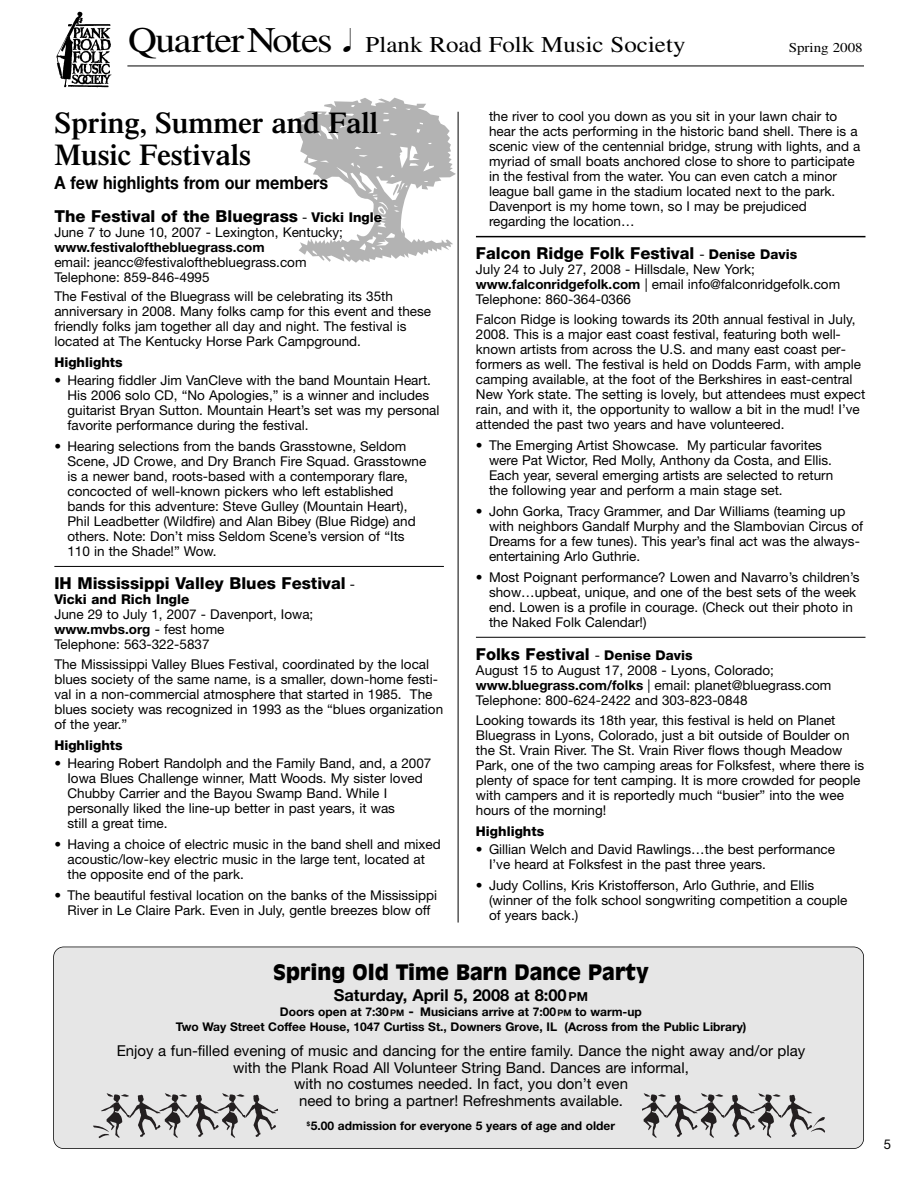
<style>
.page{position:relative;width:918px;height:1188px;background:#fff}
.page>*{position:absolute;margin:0;border:0;box-sizing:border-box;transform-origin:0 0}
.t1{font:600 30px/31.5px "Times";color:#000}
.t2{font:22.5px "Times";color:#000;scale:1.11 1}
.t3{font:900 21px "Antique Olive";color:#000}
.t4{font:700 18px "Helvetica Neue";color:#000;scale:.9 1}
.t5{font:800 16.5px "Helvetica Neue";color:#000}
.t6{font:700 16.5px "Helvetica Neue";color:#000}
.t7{font:15px/16.5px "Helvetica Neue";color:#000;text-align:center}
.t8{font:13.5px/15px "Helvetica Neue";color:#000}
.t9{font:800 13.5px "Helvetica Neue";color:#000}
.t10{font:700 13.5px "Helvetica Neue";color:#000}
.t11{font:13.5px "Times";color:#000;scale:1.11 1}
.t12{font:700 12px/15px "Helvetica Neue";color:#000;text-align:center}
.s1{font-size:36px}
.s2{font-weight:400;font-size:13.5px}
.s3{font-size:13.5px}
.s4{font-weight:700}
.s5{font-size:12.3px}
.s6{font-size:9px}
</style>
<div class="page">
<img style="left:57px;top:11px;width:54px;height:77px">
<hr style="left:127px;top:66px;width:737px;height:1px;background:#000">
<hr style="left:54px;top:566px;width:390px;height:1px;background:#000">
<hr style="left:458px;top:112px;width:1px;height:811px;background:#000">
<div style="left:54px;top:947px;width:809px;height:201px;background:#e6e6e6;border-radius:10px"></div>
<div style="left:53px;top:947px;width:811px;height:202px;border:2px solid #000;border-radius:10px"></div>
<svg style="left:93px;top:1093px;width:184px;height:45px"></svg>
<svg style="left:643px;top:1093px;width:182px;height:45px"></svg>
<hr style="left:476px;top:236px;width:390px;height:1px;background:#000">
<hr style="left:476px;top:637px;width:390px;height:1px;background:#000">
<h2 class="t2" style="left:128px;top:37px;width:504px"><span class="s1">QuarterNotes</span> Plank Road Folk Music Society</h2>
<p class="t11" style="left:789px;top:43px;width:68px">Spring 2008</p>
<h1 class="t1" style="left:54px;top:110px;width:325px">Spring, Summer and Fall<br>Music Festivals</h1>
<h3 class="t4" style="left:54px;top:176px;width:306px">A few highlights from our members</h3>
<p class="t5" style="left:54px;top:210px;width:329px">The Festival of the Bluegrass <span class="s2">-</span> <span class="s3">Vicki Ingle</span></p>
<p class="t8" style="left:54px;top:226px;width:290px">June 7 to June 10, 2007 - Lexington, Kentucky;</p>
<p class="t10" style="left:54px;top:242px;width:212px">www.festivalofthebluegrass.com</p>
<p class="t8" style="left:54px;top:256px;width:254px">email: jeancc@festivalofthebluegrass.com<br>Telephone: 859-846-4995</p>
<p class="t8" style="left:54px;top:290px;width:378px">The Festival of the Bluegrass will be celebrating its 35th anniversary in 2008. Many folks camp for this event and these friendly folks jam together all day and night. The festival is located at The Kentucky Horse Park Campground.</p>
<p class="t9" style="left:54px;top:358px;width:70px">Highlights</p>
<p class="t8" style="left:67px;top:374px;width:374px;text-indent:-13px">• Hearing fiddler Jim VanCleve with the band Mountain Heart.<br>His 2006 solo CD, “No Apologies,” is a winner and includes guitarist Bryan Sutton. Mountain Heart’s set was my personal favorite performance during the festival.</p>
<p class="t8" style="left:67px;top:440px;width:360px;text-indent:-13px">• Hearing selections from the bands Grasstowne, Seldom Scene, JD Crowe, and Dry Branch Fire Squad. Grasstowne is a newer band, roots-based with a contemporary flare, concocted of well-known pickers who left established bands for this adventure: Steve Gulley (Mountain Heart), Phil Leadbetter (Wildfire) and Alan Bibey (Blue Ridge) and others. Note: Don’t miss Seldom Scene’s version of “Its 110 in the Shade!” Wow.</p>
<p class="t5" style="left:54px;top:578px;width:302px">IH Mississippi Valley Blues Festival <span class="s2">-</span></p>
<p class="t9" style="left:54px;top:595px;width:137px">Vicki and Rich Ingle</p>
<p class="t8" style="left:54px;top:608px;width:261px">June 29 to July 1, 2007 - Davenport, Iowa; <span class="s4">www.mvbs.org</span> - fest home<br>Telephone: 563-322-5837</p>
<p class="t8" style="left:54px;top:658px;width:390px">The Mississippi Valley Blues Festival, coordinated by the local blues society of the same name, is a smaller, down-home festi&shy;val in a non-commercial atmosphere that started in 1985. The blues society was recognized in 1993 as the “blues organization of the year.”</p>
<p class="t9" style="left:54px;top:740px;width:70px">Highlights</p>
<p class="t8" style="left:67px;top:757px;width:366px;text-indent:-13px">• Hearing Robert Randolph and the Family Band, and, a 2007<br>Iowa Blues Challenge winner, Matt Woods. My sister loved Chubby Carrier and the Bayou Swamp Band. While I personally liked the line-up better in past years, it was<br>still a great time.</p>
<p class="t8" style="left:67px;top:838px;width:375px;text-indent:-13px">• Having a choice of electric music in the band shell and mixed acoustic/low-key electric music in the large tent, located at the opposite end of the park.</p>
<p class="t8" style="left:54px;top:889px;width:384px;text-align:center">• The beautiful festival location on the banks of the Mississippi<br>River in Le Claire Park. Even in July, gentle breezes blow off</p>
<p class="t8" style="left:489px;top:110px;width:373px">the river to cool you down as you sit in your lawn chair to hear the acts performing in the historic band shell. There is a scenic view of the centennial bridge, strung with lights, and a myriad of small boats anchored close to shore to participate in the festival from the water. You can even catch a minor league ball game in the stadium located next to the park.<br>Davenport is my home town, so I may be prejudiced regarding the location…</p>
<p class="t5" style="left:476px;top:248px;width:323px">Falcon Ridge Folk Festival <span class="s2">-</span> <span class="s3">Denise Davis</span></p>
<p class="t8" style="left:476px;top:263px;width:366px">July 24 to July 27, 2008 - Hillsdale, New York; <span class="s4">www.falconridgefolk.com</span> | email info@falconridgefolk.com<br>Telephone: 860-364-0366</p>
<p class="t8" style="left:476px;top:313px;width:391px">Falcon Ridge is looking towards its 20th annual festival in July, 2008. This is a major east coast festival, featuring both well&shy;known artists from across the U.S. and many east coast per&shy;formers as well. The festival is held on Dodds Farm, with ample camping available, at the foot of the Berkshires in east-central New York state. The setting is lovely, but attendees must expect rain, and with it, the opportunity to wallow a bit in the mud! I’ve attended the past two years and have volunteered.</p>
<p class="t8" style="left:489px;top:439px;width:346px;text-indent:-13px">• The Emerging Artist Showcase. My particular favorites were Pat Wictor, Red Molly, Anthony da Costa, and Ellis.<br>Each year, several emerging artists are selected to return the following year and perform a main stage set.</p>
<p class="t8" style="left:489px;top:505px;width:376px;text-indent:-13px">• John Gorka, Tracy Grammer, and Dar Williams (teaming up with neighbors Gandalf Murphy and the Slambovian Circus of Dreams for a few tunes). This year’s final act was the always&shy;entertaining Arlo Guthrie.</p>
<p class="t8" style="left:489px;top:571px;width:372px;text-indent:-13px">• Most Poignant performance? Lowen and Navarro’s children’s show…upbeat, unique, and one of the best sets of the week end. Lowen is a profile in courage. (Check out their photo in the Naked Folk Calendar!)</p>
<p class="t5" style="left:476px;top:648px;width:218px">Folks Festival <span class="s2">-</span> <span class="s3">Denise Davis</span></p>
<p class="t8" style="left:476px;top:664px;width:357px">August 15 to August 17, 2008 - Lyons, Colorado; <span class="s4">www.bluegrass.com/folks</span> | email: planet@bluegrass.com<br>Telephone: 800-624-2422 and 303-823-0848</p>
<p class="t8" style="left:476px;top:714px;width:390px">Looking towards its 18th year, this festival is held on Planet Bluegrass in Lyons, Colorado, just a bit outside of Boulder on the St. Vrain River. The St. Vrain River flows though Meadow Park, one of the two camping areas for Folksfest, where there is plenty of space for tent camping. It is more crowded for people with campers and it is reportedly much “busier” into the wee hours of the morning!</p>
<p class="t9" style="left:476px;top:826px;width:70px">Highlights</p>
<p class="t8" style="left:489px;top:843px;width:348px;text-indent:-13px">• Gillian Welch and David Rawlings…the best performance<br>I’ve heard at Folksfest in the past three years.</p>
<p class="t8" style="left:489px;top:879px;width:360px;text-indent:-13px">• Judy Collins, Kris Kristofferson, Arlo Guthrie, and Ellis (winner of the folk school songwriting competition a couple of years back.)</p>
<h3 class="t3" style="left:273px;top:964px;width:377px">Spring Old Time Barn Dance Party</h3>
<p class="t6" style="left:334px;top:989px;width:256px">Saturday, April 5, 2008 at 8:00<span class="s5">PM</span></p>
<p class="t12" style="left:176px;top:1005px;width:572px">Doors open at 7:30<span class="s6">PM</span> <span class="s3">-</span> Musicians arrive at 7:00<span class="s6">PM</span> to warm-up<br>Two Way Street Coffee House, 1047 Curtiss St., Downers Grove, IL (Across from the Public Library)</p>
<p class="t7" style="left:117px;top:1044px;width:690px">Enjoy a fun-filled evening of music and dancing for the entire family. Dance the night away and/or play with the Plank Road All Volunteer String Band. Dances are informal,<br>with no costumes needed. In fact, you don’t even<br>need to bring a partner! Refreshments available.</p>
<p class="t12" style="left:307px;top:1119px;width:310px"><sup>$</sup>5.00 admission for everyone 5 years of age and older</p>
<p class="t8" style="left:884px;top:1138px;width:9px">5</p>
</div>
